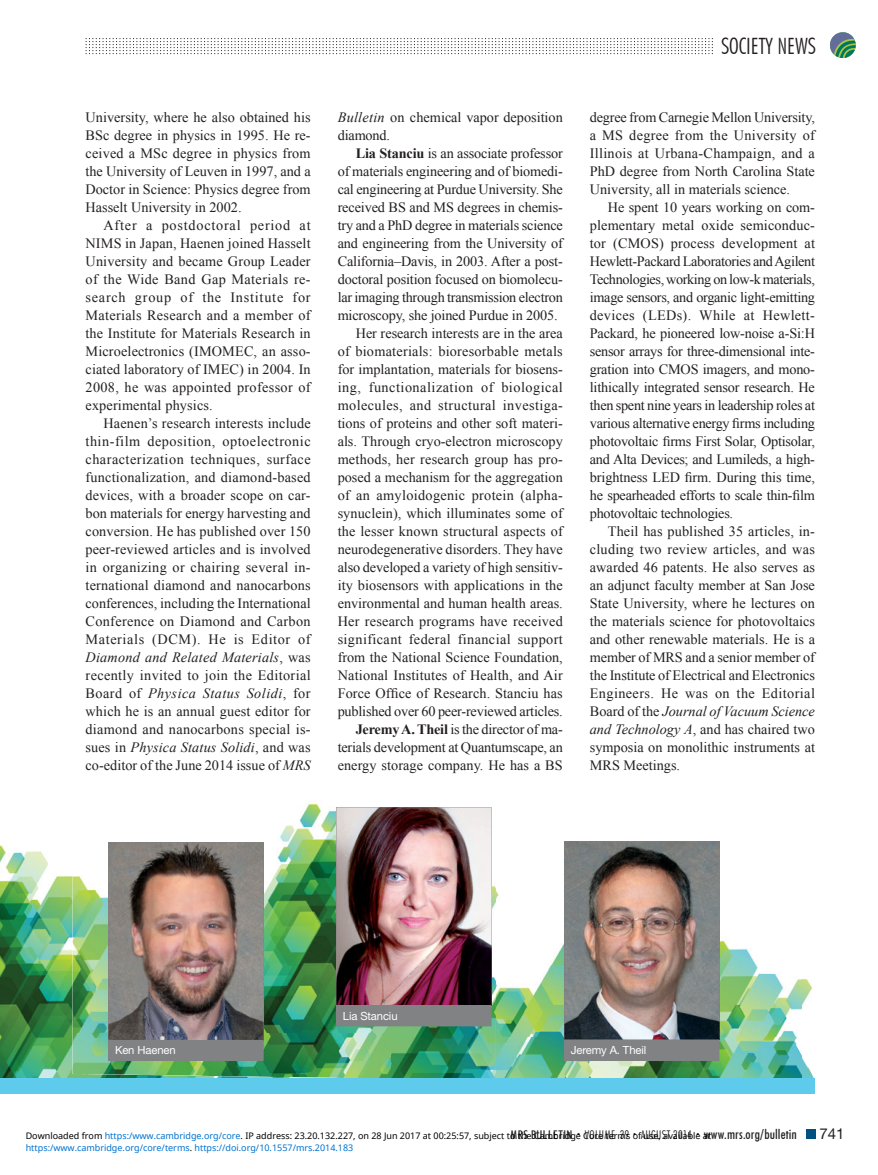
<style>
.page{position:relative;width:878px;height:1175px;background:#fff}
.page>*{position:absolute;margin:0;border:0;box-sizing:border-box;transform-origin:0 0}
.t1{font:300 condensed 22.5px "Futura BT";color:#231f20}
.t2{font:15px "Helvetica Neue LT Std";color:#231f20}
.t3{font:14.25px/18px "Times New Roman";color:#231f20;text-align:justify}
.t4{font:14.25px "Times New Roman";letter-spacing:.03em;color:#231f20}
.t5{font:14.25px "Times New Roman";letter-spacing:-.02em;color:#231f20}
.t6{font:14.25px "Times New Roman";letter-spacing:.035em;color:#231f20}
.t7{font:14.25px "Times New Roman";letter-spacing:.025em;color:#231f20}
.t8{font:500 condensed 13.5px "Futura BT";letter-spacing:.01em;color:#231f20}
.t9{font:11.25px "Helvetica Neue LT Std";letter-spacing:-.01em;color:#fff}
.t10{font:9px "Noto Sans";color:#000}
.t11{font:9px "Noto Sans";color:#0172cf}
.s1{font-style:italic}
.s2{font-weight:700}
.s3{font-size:12px}
.s4{font-weight:300;font-size:7.5px}
.s5{font-weight:300;font-size:12px}
.s6{color:#0172cf}
.s7{color:#000}
</style>
<div class="page">
<div style="left:806px;top:1130px;width:9px;height:8px;background:#005080"></div>
<svg style="left:830px;top:32px;width:25px;height:26px"></svg>
<svg style="left:86px;top:38px;width:626px;height:16px"></svg>
<img style="left:0;top:845px;width:73px;height:233px">
<img style="left:496px;top:841px;width:319px;height:243px">
<img style="left:73px;top:803px;width:423px;height:275px">
<div style="left:0;top:1078px;width:814px;height:16px;background:#5ecbed"></div>
<img style="left:108px;top:842px;width:156px;height:218px">
<img style="left:336px;top:807px;width:155px;height:219px">
<img style="left:564px;top:841px;width:155px;height:219px">
<p class="t3" style="left:86px;top:108px;width:227px">University, where he also obtained his BSc degree in physics in 1995. He re&shy;ceived a MSc degree in physics from the University of Leuven in 1997, and a Doctor in Science: Physics degree from Hasselt University in 2002.</p>
<p class="t3" style="left:86px;top:216px;width:227px;text-indent:18px">After a postdoctoral period at NIMS in Japan, Haenen joined Hasselt University and became Group Leader of the Wide Band Gap Materials re&shy;search group of the Institute for Materials Research and a member of the Institute for Materials Research in Microelectronics (IMOMEC, an asso&shy;ciated laboratory of IMEC) in 2004. In 2008, he was appointed professor of experimental physics.</p>
<p class="t3" style="left:86px;top:414px;width:227px;text-indent:18px">Haenen’s research interests include thin-film deposition, optoelectronic characterization techniques, surface functionalization, and diamond-based devices, with a broader scope on car&shy;bon materials for energy harvesting and conversion. He has published over 150 peer-reviewed articles and is involved in organizing or chairing several in&shy;ternational diamond and nanocarbons conferences, including the International Conference on Diamond and Carbon Materials (DCM). He is Editor of <span class="s1">Diamond and Related Materials</span>, was recently invited to join the Editorial Board of <span class="s1">Physica Status Solidi</span>, for which he is an annual guest editor for diamond and nanocarbons special is&shy;sues in <span class="s1">Physica Status Solidi</span>, and was co-editor of the June 2014 issue of <span class="s1">MRS</span></p>
<p class="t3" style="left:338px;top:108px;width:227px"><span class="s1">Bulletin</span> on chemical vapor deposition diamond.</p>
<p class="t3" style="left:356px;top:144px;width:209px"><span class="s2">Lia Stanciu</span> is an associate professor</p>
<p class="t3" style="left:338px;top:162px;width:227px">of materials engineering and of biomedi-</p>
<p class="t3" style="left:338px;top:180px;width:227px">cal engineering at Purdue University. She</p>
<p class="t3" style="left:338px;top:198px;width:227px">received BS and MS degrees in chemis-</p>
<p class="t3" style="left:338px;top:216px;width:227px">try and a PhD degree in materials science</p>
<p class="t3" style="left:338px;top:234px;width:227px">and engineering from the University of</p>
<p class="t3" style="left:338px;top:252px;width:227px">California–Davis, in 2003. After a post-</p>
<p class="t3" style="left:338px;top:270px;width:227px">doctoral position focused on biomolecu-</p>
<p class="t5" style="left:338px;top:289px;width:227px">lar imaging through transmission electron</p>
<p class="t3" style="left:338px;top:306px;width:221px">microscopy, she joined Purdue in 2005.</p>
<p class="t3" style="left:356px;top:324px;width:209px">Her research interests are in the area</p>
<p class="t3" style="left:338px;top:342px;width:227px">of biomaterials: bioresorbable metals</p>
<p class="t3" style="left:338px;top:360px;width:227px">for implantation, materials for biosens-</p>
<p class="t6" style="left:338px;top:379px;width:227px">ing, functionalization of biological</p>
<p class="t4" style="left:338px;top:397px;width:227px">molecules, and structural investiga-</p>
<p class="t3" style="left:338px;top:414px;width:227px">tions of proteins and other soft materi-</p>
<p class="t3" style="left:338px;top:432px;width:227px">als. Through cryo-electron microscopy</p>
<p class="t3" style="left:338px;top:450px;width:226px">methods, her research group has pro-</p>
<p class="t3" style="left:338px;top:468px;width:227px">posed a mechanism for the aggregation</p>
<p class="t7" style="left:338px;top:487px;width:227px">of an amyloidogenic protein (alpha-</p>
<p class="t3" style="left:338px;top:504px;width:227px">synuclein), which illuminates some of</p>
<p class="t3" style="left:338px;top:522px;width:227px">the lesser known structural aspects of</p>
<p class="t3" style="left:338px;top:540px;width:227px">neurodegenerative disorders. They have</p>
<p class="t3" style="left:338px;top:558px;width:227px">also developed a variety of high sensitiv-</p>
<p class="t3" style="left:338px;top:576px;width:227px">ity biosensors with applications in the</p>
<p class="t3" style="left:338px;top:594px;width:227px">environmental and human health areas.</p>
<p class="t3" style="left:338px;top:612px;width:227px">Her research programs have received</p>
<p class="t4" style="left:338px;top:631px;width:227px">significant federal financial support</p>
<p class="t3" style="left:338px;top:648px;width:227px">from the National Science Foundation,</p>
<p class="t3" style="left:338px;top:666px;width:227px">National Institutes of Health, and Air</p>
<p class="t3" style="left:338px;top:684px;width:227px">Force Office of Research. Stanciu has</p>
<p class="t3" style="left:338px;top:702px;width:227px">published over 60 peer-reviewed articles.</p>
<p class="t3" style="left:356px;top:720px;width:209px"><span class="s2">Jeremy A. Theil</span> is the director of ma-</p>
<p class="t3" style="left:338px;top:738px;width:227px">terials development at Quantumscape, an</p>
<p class="t3" style="left:338px;top:756px;width:227px">energy storage company. He has a BS</p>
<h1 class="t1" style="left:721px;top:32px;width:96px">SOCIETY NEWS</h1>
<p class="t3" style="left:590px;top:108px;width:227px">degree from Carnegie Mellon University, a MS degree from the University of Illinois at Urbana-Champaign, and a PhD degree from North Carolina State University, all in materials science.</p>
<p class="t3" style="left:590px;top:198px;width:227px;text-indent:18px">He spent 10 years working on com&shy;plementary metal oxide semiconduc&shy;tor (CMOS) process development at Hewlett-Packard Laboratories and Agilent Technologies, working on low-k materials, image sensors, and organic light-emitting devices (LEDs). While at Hewlett-Packard, he pioneered low-noise a-Si:H sensor arrays for three-dimensional inte&shy;gration into CMOS imagers, and mono&shy;lithically integrated sensor research. He then spent nine years in leadership roles at various alternative energy firms including photovoltaic firms First Solar, Optisolar, and Alta Devices; and Lumileds, a high&shy;brightness LED firm. During this time, he spearheaded efforts to scale thin-film photovoltaic technologies.</p>
<p class="t3" style="left:590px;top:522px;width:227px;text-indent:18px">Theil has published 35 articles, in&shy;cluding two review articles, and was awarded 46 patents. He also serves as an adjunct faculty member at San Jose State University, where he lectures on the materials science for photovoltaics and other renewable materials. He is a member of MRS and a senior member of the Institute of Electrical and Electronics Engineers. He was on the Editorial Board of the <span class="s1">Journal of Vacuum Science and Technology A</span>, and has chaired two symposia on monolithic instruments at MRS Meetings.</p>
<p class="t9" style="left:115px;top:1046px;width:62px">Ken Haenen</p>
<p class="t9" style="left:343px;top:1012px;width:56px">Lia Stanciu</p>
<p class="t9" style="left:570px;top:1046px;width:77px">Jeremy A. Theil</p>
<p class="t8" style="left:510px;top:1126px;width:288px"><span class="s3">MRS BULLETIN</span> <span class="s4">•</span> <span class="s5">VOLUME 39</span> <span class="s4">•</span> <span class="s5">AUGUST 2014</span> <span class="s4">•</span> www.mrs.org/bulletin</p>
<p class="t2" style="left:819px;top:1128px;width:27px">741</p>
<p class="t10" style="left:26px;top:1129px;width:687px">Downloaded from <span class="s6">https:/www.cambridge.org/core</span>. IP address: 23.20.132.227, on 28 Jun 2017 at 00:25:57, subject to the Cambridge Core terms of use, available at</p>
<p class="t11" style="left:26px;top:1141px;width:329px">https:/www.cambridge.org/core/terms<span class="s7">.</span> https://doi.org/10.1557/mrs.2014.183</p>
</div>
